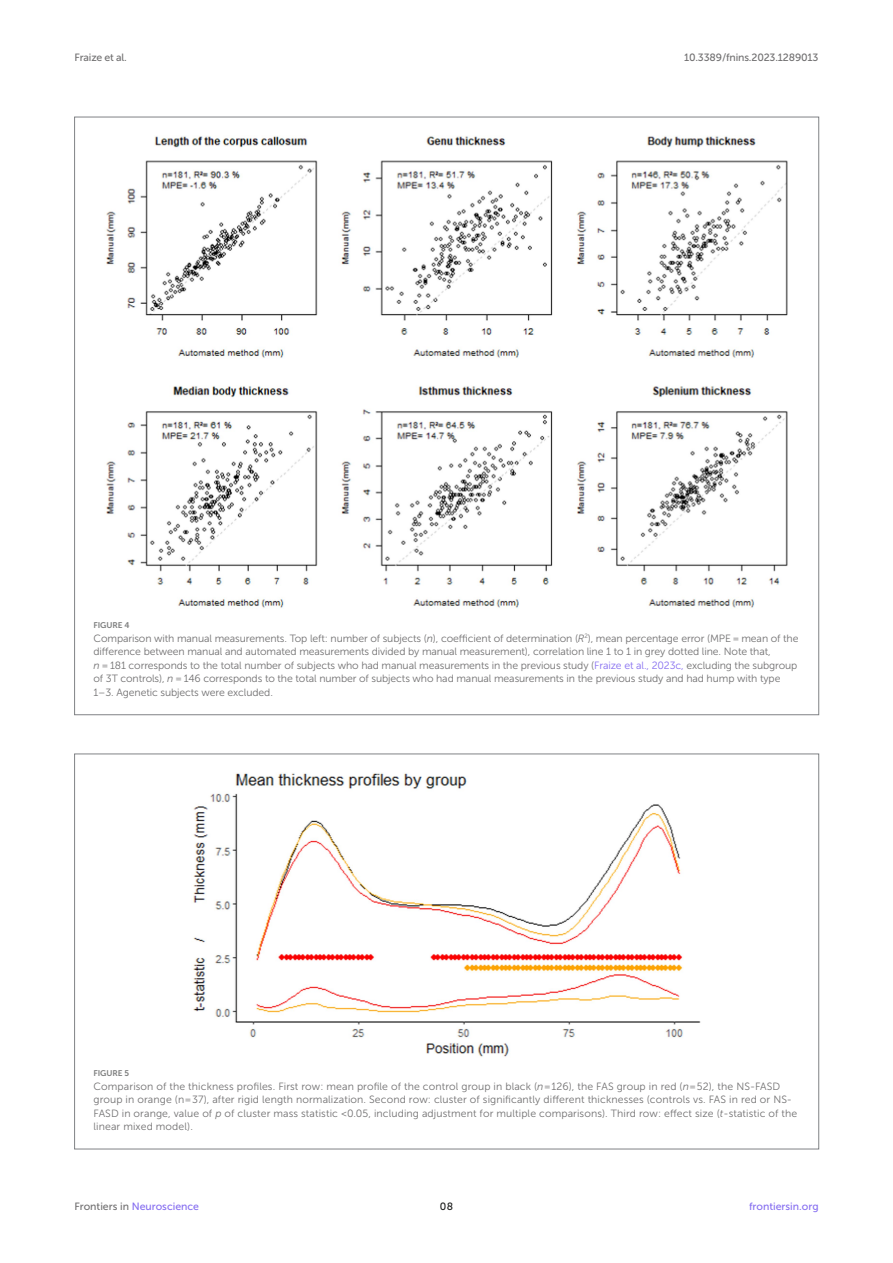
<style>
.page{position:relative;width:893px;height:1263px;background:#fff}
.page>*{position:absolute;margin:0;border:0;box-sizing:border-box;transform-origin:0 0}
.FIG_LEG{font:10.5px/13.5px "Museo Sans 300";letter-spacing:-.01em;color:#706f70}
.FIG_LEG-2{font:10.5px/13.5px "Museo Sans 300";letter-spacing:.01em;color:#706f70}
.t1{font:10.5px "Museo Sans 500";color:#856df0}
.t2{font:10.5px "Museo Sans 500";letter-spacing:-.015em;color:#706f70}
.t3{font:10.5px "Museo Sans 500";color:#1b1c1b}
.FIG_HD{font:8.25px "Museo Sans 700";letter-spacing:-.01em;color:#7e7f7f}
.s1{font-style:italic}
.s2{color:#856df0}
.s3{color:#706f70}
</style>
<div class="page">
<img style="left:106px;top:136px;width:682px;height:472px">
<img style="left:193px;top:773px;width:508px;height:284px">
<p class="t2" style="left:74px;top:51px;width:54px">Fraize et al.</p>
<p class="t2" style="left:684px;top:51px;width:136px">10.3389/fnins.2023.1289013</p>
<p class="FIG_HD" style="left:94px;top:621px;width:37px">FIGURE 4</p>
<p class="FIG_LEG" style="left:94px;top:631px;width:706px">Comparison with manual measurements. Top left: number of subjects (<span class="s1">n</span>), coefficient of determination (<span class="s1">R</span><sup>2</sup>), mean percentage error (MPE = mean of the difference between manual and automated measurements divided by manual measurement), correlation line 1 to 1 in grey dotted line. Note that,<br><span class="s1">n</span> = 181 corresponds to the total number of subjects who had manual measurements in the previous study (<span class="s2">Fraize et al., 2023c,</span> excluding the subgroup of 3T controls), <span class="s1">n</span> = 146 corresponds to the total number of subjects who had manual measurements in the previous study and had hump with type 1–3. Agenetic subjects were excluded.</p>
<p class="FIG_HD" style="left:94px;top:1068px;width:37px">FIGURE 5</p>
<p class="FIG_LEG-2" style="left:94px;top:1079px;width:705px">Comparison of the thickness profiles. First row: mean profile of the control group in black (<span class="s1">n</span> = 126), the FAS group in red (<span class="s1">n</span> = 52), the NS-FASD group in orange (n = 37), after rigid length normalization. Second row: cluster of significantly different thicknesses (controls vs. FAS in red or NS-FASD in orange, value of <span class="s1">p</span> of cluster mass statistic &lt;0.05, including adjustment for multiple comparisons). Third row: effect size (<span class="s1">t</span>-statistic of the linear mixed model).</p>
<p class="t1" style="left:74px;top:1200px;width:126px"><span class="s3">Frontiers in</span> Neuroscience</p>
<p class="t3" style="left:440px;top:1200px;width:15px">08</p>
<p class="t1" style="left:749px;top:1200px;width:71px">frontiersin.org</p>
</div>
